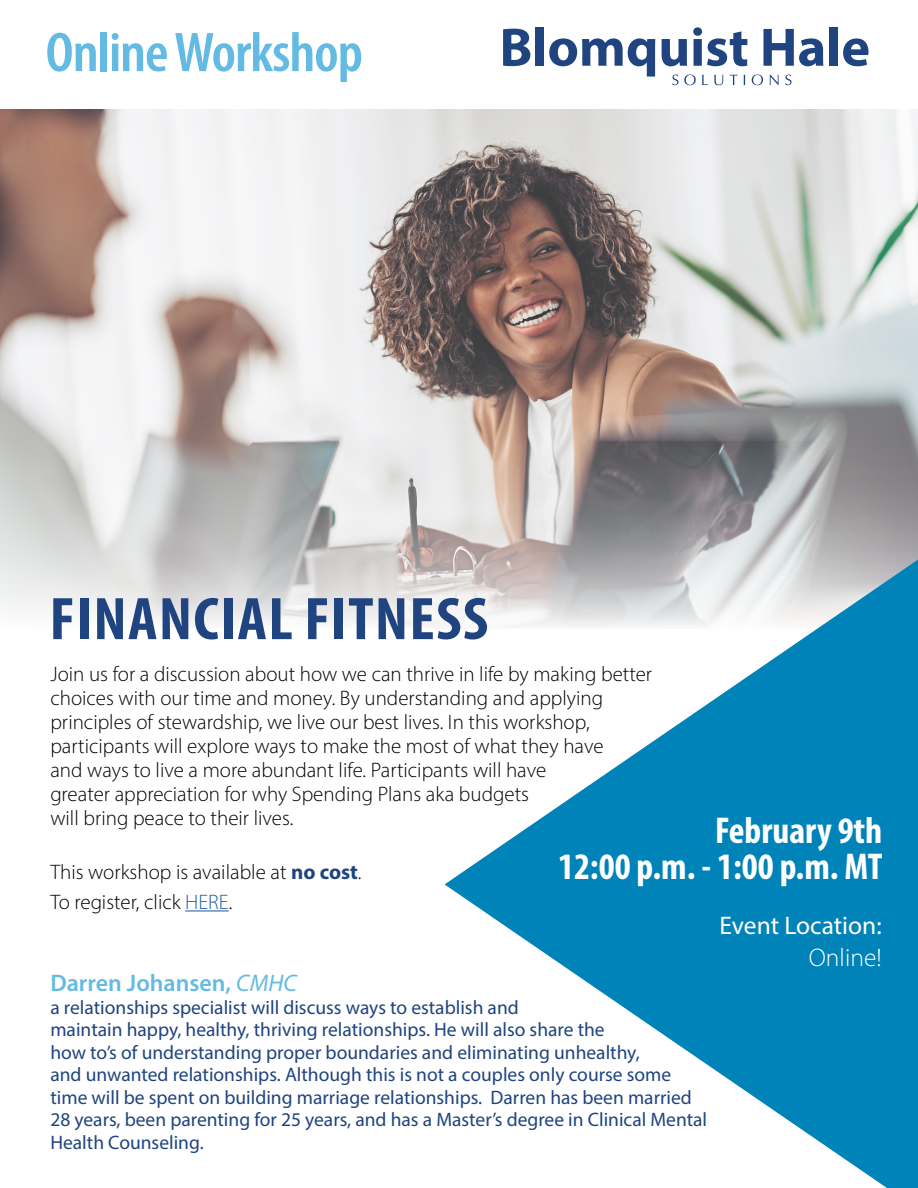
<style>
.page{position:relative;width:918px;height:1188px;background:#fff}
.page>*{position:absolute;margin:0;border:0;box-sizing:border-box;transform-origin:0 0}
.t1{font:700 condensed 60.6px "Myriad Pro";letter-spacing:.02em;color:#20447f;scale:1.06 1}
.t2{font:600 condensed 56.4px "Myriad Pro";letter-spacing:-.02em;color:#63bae3;scale:1.06 1}
.t3{font:700 condensed 37.5px/36px "Myriad Pro";color:#fff;text-align:right}
.t4{font:25.5px "Myriad Pro";color:#fff}
.t5{font:300 25.5px "Myriad Pro";color:#fff}
.t6{font:600 24px "Myriad Pro";color:#63bae3}
.t7{font:300 21px/24px "Myriad Pro";color:#000}
.t8{font:19.5px/22.5px "Myriad Pro";color:#20447f}
.s1{font-weight:700;color:#20447f}
.s2{color:#215e9e}
.s3{font-weight:400;font-style:italic}
</style>
<div class="page">
<img style="left:0;top:110px;width:918px;height:515px">
<hr style="left:185px;top:910px;width:44px;height:1px;background:#215e9e">
<svg style="left:503px;top:29px;width:27px;height:37px"></svg>
<div style="left:536px;top:27px;width:8px;height:39px;background:#20447f"></div>
<svg style="left:549px;top:38px;width:106px;height:39px"></svg>
<svg style="left:662px;top:39px;width:25px;height:27px"></svg>
<svg style="left:693px;top:27px;width:54px;height:39px"></svg>
<svg style="left:763px;top:29px;width:60px;height:37px"></svg>
<div style="left:830px;top:27px;width:8px;height:39px;background:#20447f"></div>
<svg style="left:843px;top:38px;width:25px;height:28px"></svg>
<svg style="left:672px;top:75px;width:6px;height:10px"></svg>
<svg style="left:684px;top:75px;width:12px;height:10px"></svg>
<svg style="left:702px;top:75px;width:6px;height:10px"></svg>
<svg style="left:714px;top:75px;width:9px;height:10px"></svg>
<svg style="left:730px;top:75px;width:7px;height:10px"></svg>
<svg style="left:752px;top:75px;width:11px;height:10px"></svg>
<svg style="left:770px;top:75px;width:9px;height:10px"></svg>
<svg style="left:785px;top:75px;width:6px;height:10px"></svg>
<svg style="left:445px;top:560px;width:473px;height:628px;fill:#0083b8"></svg>
<h2 class="t2" style="left:46px;top:18px;width:301px">Online Workshop</h2>
<h1 class="t1" style="left:50px;top:581px;width:415px">FINANCIAL FITNESS</h1>
<p class="t7" style="left:50px;top:662px;width:603px">Join us for a discussion about how we can thrive in life by making better choices with our time and money. By understanding and applying principles of stewardship, we live our best lives. In this workshop, participants will explore ways to make the most of what they have<br>and ways to live a more abundant life. Participants will have<br>greater appreciation for why Spending Plans aka budgets<br>will bring peace to their lives.</p>
<p class="t7" style="left:50px;top:857px;width:313px;line-height:30px">This workshop is available at <span class="s1">no cost</span>.<br>To register, click <span class="s2">HERE</span>.</p>
<h3 class="t3" style="left:558px;top:811px;width:326px">February 9th<br>12:00 p.m. - 1:00 p.m. MT</h3>
<p class="t4" style="left:720px;top:910px;width:164px">Event Location:</p>
<p class="t5" style="left:809px;top:942px;width:74px">Online!</p>
<p class="t6" style="left:50px;top:968px;width:248px">Darren Johansen, <span class="s3">CMHC</span></p>
<p class="t8" style="left:50px;top:996px;width:658px">a relationships specialist will discuss ways to establish and<br>maintain happy, healthy, thriving relationships. He will also share the<br>how to’s of understanding proper boundaries and eliminating unhealthy,<br>and unwanted relationships. Although this is not a couples only course some time will be spent on building marriage relationships. Darren has been married 28 years, been parenting for 25 years, and has a Master’s degree in Clinical Mental Health Counseling.</p>
</div>
